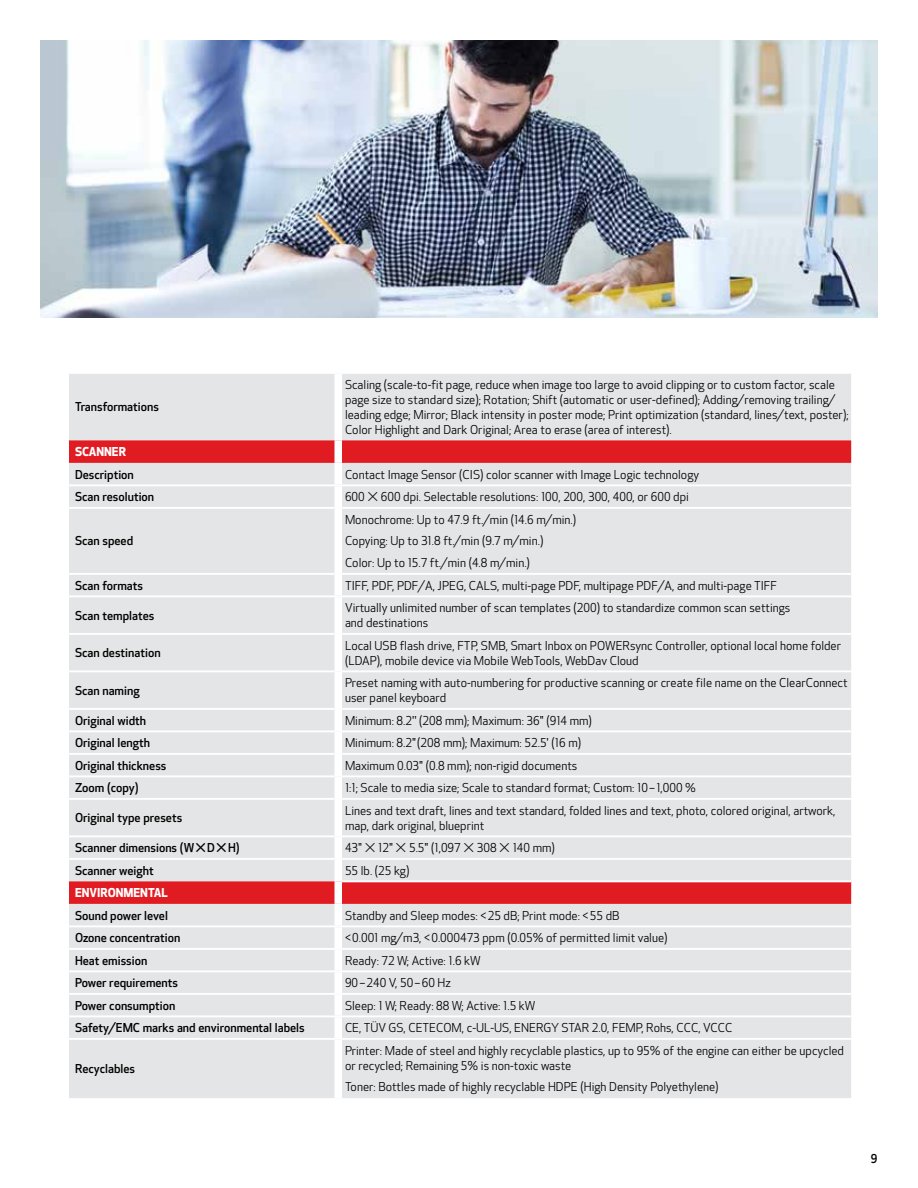
<style>
.page{position:relative;width:918px;height:1188px;background:#fff}
.page>*{position:absolute;margin:0;border:0;box-sizing:border-box;transform-origin:0 0}
.t1{font:12px/15px "Optic Sans 201";color:#000}
.t2{font:500 12px "Optic Sans 301";color:#000}
.t3{font:700 12px "Optic Sans 401";color:#fff}
</style>
<div class="page">
<div style="left:69px;top:374px;width:782px;height:724px;background:#e4e5e6"></div>
<svg style="left:69px;top:440px;width:782px;height:464px;background:#e3d0d2"></svg>
<hr style="left:69px;top:507px;width:265px;height:2px;background:#fff">
<hr style="left:69px;top:573px;width:265px;height:2px;background:#fff">
<hr style="left:69px;top:708px;width:265px;height:2px;background:#fff">
<hr style="left:69px;top:730px;width:265px;height:2px;background:#fff">
<hr style="left:69px;top:753px;width:265px;height:2px;background:#fff">
<hr style="left:69px;top:775px;width:265px;height:2px;background:#fff">
<hr style="left:69px;top:798px;width:265px;height:2px;background:#fff">
<hr style="left:69px;top:835px;width:265px;height:2px;background:#fff">
<hr style="left:342px;top:507px;width:509px;height:2px;background:#fff">
<hr style="left:69px;top:858px;width:265px;height:2px;background:#fff">
<hr style="left:69px;top:633px;width:265px;height:2px;background:#fff">
<hr style="left:69px;top:670px;width:265px;height:2px;background:#fff">
<hr style="left:342px;top:573px;width:509px;height:2px;background:#fff">
<hr style="left:342px;top:633px;width:509px;height:2px;background:#fff">
<hr style="left:342px;top:670px;width:509px;height:2px;background:#fff">
<hr style="left:342px;top:708px;width:509px;height:2px;background:#fff">
<hr style="left:342px;top:730px;width:509px;height:2px;background:#fff">
<hr style="left:342px;top:753px;width:509px;height:2px;background:#fff">
<hr style="left:342px;top:775px;width:509px;height:2px;background:#fff">
<hr style="left:342px;top:798px;width:509px;height:2px;background:#fff">
<hr style="left:342px;top:835px;width:509px;height:2px;background:#fff">
<hr style="left:342px;top:858px;width:509px;height:2px;background:#fff">
<hr style="left:338px;top:484px;width:513px;height:2px;background:#fff">
<hr style="left:338px;top:595px;width:513px;height:2px;background:#fff">
<div style="left:334px;top:374px;width:8px;height:66px;background:#fff"></div>
<div style="left:334px;top:440px;width:8px;height:23px;background:#fff"></div>
<div style="left:334px;top:463px;width:8px;height:21px;background:#fff"></div>
<div style="left:334px;top:486px;width:8px;height:22px;background:#fff"></div>
<div style="left:334px;top:508px;width:8px;height:66px;background:#fff"></div>
<div style="left:334px;top:574px;width:8px;height:21px;background:#fff"></div>
<div style="left:334px;top:597px;width:8px;height:37px;background:#fff"></div>
<div style="left:334px;top:634px;width:8px;height:37px;background:#fff"></div>
<div style="left:334px;top:671px;width:8px;height:38px;background:#fff"></div>
<div style="left:334px;top:709px;width:8px;height:22px;background:#fff"></div>
<div style="left:334px;top:731px;width:8px;height:23px;background:#fff"></div>
<div style="left:334px;top:754px;width:8px;height:22px;background:#fff"></div>
<div style="left:334px;top:776px;width:8px;height:23px;background:#fff"></div>
<div style="left:334px;top:799px;width:8px;height:37px;background:#fff"></div>
<div style="left:334px;top:836px;width:8px;height:23px;background:#fff"></div>
<div style="left:334px;top:859px;width:8px;height:22px;background:#fff"></div>
<div style="left:334px;top:881px;width:8px;height:23px;background:#fff"></div>
<div style="left:334px;top:904px;width:8px;height:21px;background:#fff"></div>
<div style="left:334px;top:927px;width:8px;height:21px;background:#fff"></div>
<div style="left:334px;top:950px;width:8px;height:20px;background:#fff"></div>
<div style="left:334px;top:972px;width:8px;height:21px;background:#fff"></div>
<div style="left:334px;top:995px;width:8px;height:20px;background:#fff"></div>
<hr style="left:342px;top:880px;width:509px;height:2px;background:#fff">
<hr style="left:69px;top:925px;width:269px;height:2px;background:#fff">
<hr style="left:69px;top:948px;width:269px;height:2px;background:#fff">
<hr style="left:69px;top:970px;width:269px;height:2px;background:#fff">
<hr style="left:69px;top:993px;width:269px;height:2px;background:#fff">
<hr style="left:69px;top:1015px;width:269px;height:2px;background:#fff">
<div style="left:334px;top:1017px;width:8px;height:21px;background:#fff"></div>
<div style="left:334px;top:1040px;width:8px;height:58px;background:#fff"></div>
<hr style="left:338px;top:925px;width:513px;height:2px;background:#fff">
<hr style="left:338px;top:948px;width:513px;height:2px;background:#fff">
<hr style="left:338px;top:970px;width:513px;height:2px;background:#fff">
<hr style="left:338px;top:993px;width:513px;height:2px;background:#fff">
<hr style="left:338px;top:1015px;width:513px;height:2px;background:#fff">
<hr style="left:338px;top:1038px;width:513px;height:2px;background:#fff">
<hr style="left:69px;top:1038px;width:269px;height:2px;background:#fff">
<hr style="left:69px;top:595px;width:269px;height:2px;background:#fff">
<hr style="left:69px;top:484px;width:269px;height:2px;background:#fff">
<img style="left:40px;top:40px;width:837px;height:278px">
<svg style="left:368px;top:492px;width:9px;height:9px"></svg>
<svg style="left:196px;top:843px;width:9px;height:9px"></svg>
<svg style="left:217px;top:843px;width:9px;height:9px"></svg>
<svg style="left:366px;top:843px;width:9px;height:9px"></svg>
<svg style="left:396px;top:843px;width:10px;height:9px"></svg>
<svg style="left:464px;top:843px;width:9px;height:9px"></svg>
<svg style="left:500px;top:843px;width:9px;height:9px"></svg>
<p class="t2" style="left:75px;top:400px;width:85px">Transformations</p>
<p class="t1" style="left:345px;top:377px;width:505px">Scaling (scale-to-fit page, reduce when image too large to avoid clipping or to custom factor, scale page size to standard size); Rotation; Shift (automatic or user-defined); Adding/removing trailing/ leading edge; Mirror; Black intensity in poster mode; Print optimization (standard, lines/text, poster); Color Highlight and Dark Original; Area to erase (area of interest).</p>
<p class="t3" style="left:75px;top:445px;width:52px">SCANNER</p>
<p class="t2" style="left:75px;top:467px;width:60px">Description</p>
<p class="t1" style="left:345px;top:467px;width:356px">Contact Image Sensor (CIS) color scanner with Image Logic technology</p>
<p class="t2" style="left:75px;top:490px;width:81px">Scan resolution</p>
<p class="t1" style="left:345px;top:490px;width:21px">600</p>
<p class="t1" style="left:381px;top:490px;width:310px">600 dpi. Selectable resolutions: 100, 200, 300, 400, or 600 dpi</p>
<p class="t2" style="left:75px;top:534px;width:60px">Scan speed</p>
<p class="t1" style="left:345px;top:509px;width:233px;line-height:21.8px">Monochrome: Up to 47.9 ft./min (14.6 m/min.)<br>Copying: Up to 31.8 ft./min (9.7 m/min.)<br>Color: Up to 15.7 ft./min (4.8 m/min.)</p>
<p class="t2" style="left:75px;top:578px;width:70px">Scan formats</p>
<p class="t1" style="left:345px;top:578px;width:434px">TIFF, PDF, PDF/A, JPEG, CALS, multi-page PDF, multipage PDF/A, and multi-page TIFF</p>
<p class="t2" style="left:75px;top:608px;width:81px">Scan templates</p>
<p class="t1" style="left:345px;top:601px;width:447px">Virtually unlimited number of scan templates (200) to standardize common scan settings and destinations</p>
<p class="t2" style="left:75px;top:646px;width:87px">Scan destination</p>
<p class="t1" style="left:345px;top:638px;width:498px">Local USB flash drive, FTP, SMB, Smart Inbox on POWERsync Controller, optional local home folder (LDAP), mobile device via Mobile WebTools, WebDav Cloud</p>
<p class="t2" style="left:75px;top:683px;width:66px">Scan naming</p>
<p class="t1" style="left:345px;top:676px;width:504px">Preset naming with auto-numbering for productive scanning or create file name on the ClearConnect user panel keyboard</p>
<p class="t2" style="left:75px;top:713px;width:73px">Original width</p>
<p class="t1" style="left:345px;top:713px;width:249px">Minimum: 8.2'' (208 mm); Maximum: 36" (914 mm)</p>
<p class="t2" style="left:75px;top:736px;width:76px">Original length</p>
<p class="t1" style="left:345px;top:736px;width:238px">Minimum: 8.2" (208 mm); Maximum: 52.5' (16 m)</p>
<p class="t2" style="left:75px;top:758px;width:93px">Original thickness</p>
<p class="t1" style="left:345px;top:758px;width:234px">Maximum 0.03" (0.8 mm); non-rigid documents</p>
<p class="t2" style="left:75px;top:781px;width:65px">Zoom (copy)</p>
<p class="t1" style="left:345px;top:781px;width:353px">1:1; Scale to media size; Scale to standard format; Custom: 10 – 1,000 %</p>
<p class="t2" style="left:75px;top:811px;width:109px">Original type presets</p>
<p class="t1" style="left:345px;top:803px;width:492px">Lines and text draft, lines and text standard, folded lines and text, photo, colored original, artwork, map, dark original, blueprint</p>
<p class="t2" style="left:75px;top:841px;width:166px">Scanner dimensions (W D H)</p>
<p class="t1" style="left:345px;top:841px;width:19px">43"</p>
<p class="t1" style="left:378px;top:841px;width:16px">12"</p>
<p class="t1" style="left:409px;top:841px;width:53px">5.5" (1,097</p>
<p class="t1" style="left:477px;top:841px;width:21px">308</p>
<p class="t1" style="left:513px;top:841px;width:44px">140 mm)</p>
<p class="t2" style="left:75px;top:863px;width:80px">Scanner weight</p>
<p class="t1" style="left:345px;top:863px;width:66px">55 lb. (25 kg)</p>
<p class="t3" style="left:75px;top:886px;width:94px">ENVIRONMENTAL</p>
<p class="t2" style="left:75px;top:908px;width:94px">Sound power level</p>
<p class="t1" style="left:345px;top:908px;width:276px">Standby and Sleep modes: &lt; 25 dB; Print mode: &lt; 55 dB</p>
<p class="t2" style="left:75px;top:931px;width:107px">Ozone concentration</p>
<p class="t1" style="left:345px;top:931px;width:324px">&lt; 0.001 mg/m3, &lt; 0.000473 ppm (0.05% of permitted limit value)</p>
<p class="t2" style="left:75px;top:953px;width:74px">Heat emission</p>
<p class="t1" style="left:345px;top:953px;width:137px">Ready: 72 W; Active: 1.6 kW</p>
<p class="t2" style="left:75px;top:976px;width:105px">Power requirements</p>
<p class="t1" style="left:345px;top:976px;width:108px">90 – 240 V, 50 – 60 Hz</p>
<p class="t2" style="left:75px;top:998px;width:102px">Power consumption</p>
<p class="t1" style="left:345px;top:998px;width:192px">Sleep: 1 W; Ready: 88 W; Active: 1.5 kW</p>
<p class="t2" style="left:75px;top:1021px;width:231px">Safety/EMC marks and environmental labels</p>
<p class="t1" style="left:345px;top:1021px;width:389px">CE, TÜV GS, CETECOM, c-UL-US, ENERGY STAR 2.0, FEMP, Rohs, CCC, VCCC</p>
<p class="t2" style="left:75px;top:1062px;width:62px">Recyclables</p>
<p class="t1" style="left:345px;top:1043px;width:500px">Printer: Made of steel and highly recyclable plastics, up to 95% of the engine can either be upcycled or recycled; Remaining 5% is non-toxic waste</p>
<p class="t1" style="left:345px;top:1080px;width:375px">Toner: Bottles made of highly recyclable HDPE (High Density Polyethylene)</p>
<p class="t2" style="left:871px;top:1151px;width:8px">9</p>
</div>
